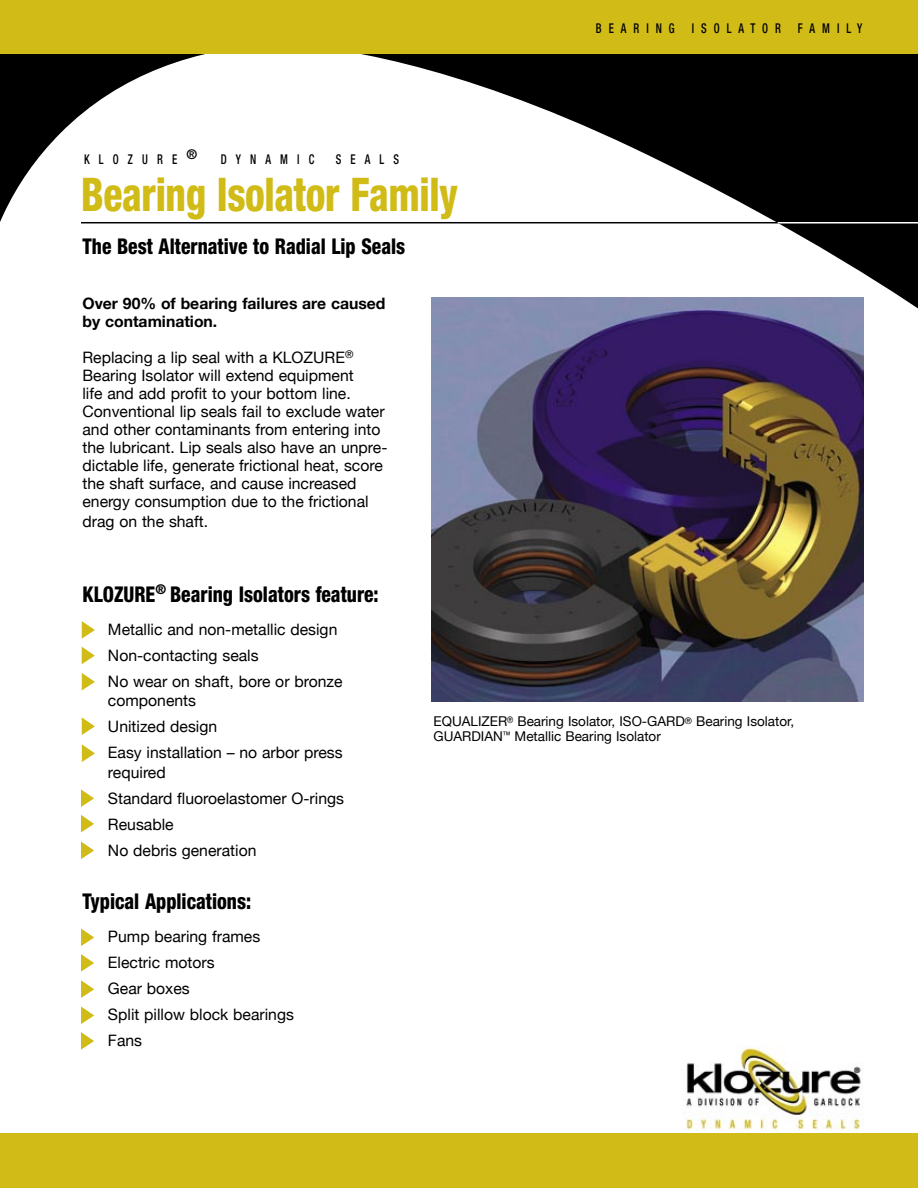
<style>
.page{position:relative;width:918px;height:1188px;background:#fff}
.page>*{position:absolute;margin:0;border:0;box-sizing:border-box;transform-origin:0 0}
.t1{font:800 condensed 46.5px "Helvetica Neue";letter-spacing:-.01em;color:#d0bb17;scale:.85 1}
.t2{font:800 condensed 21.75px "Helvetica Neue";color:#000;scale:.9 1}
.t3{font:15.75px/26px "Helvetica Neue";color:#000}
.t4{font:700 15.75px/18px "Helvetica Neue";color:#000}
.t5{font:13.5px/15px "Helvetica Neue";color:#000}
.t6{font:500 condensed 13.5px "Helvetica Neue";letter-spacing:.65em;color:#000;scale:.8 1}
.t7{font:500 condensed 13.5px "Helvetica Neue";letter-spacing:.85em;color:#000;scale:.8 1}
</style>
<div class="page">
<img style="left:683px;top:1045px;width:180px;height:86px">
<img style="left:431px;top:324px;width:433px;height:378px">
<svg style="left:0;top:54px;width:918px;height:270px"></svg>
<hr style="left:81px;top:222px;width:700px;height:1px;background:#000">
<hr style="left:778px;top:222px;width:140px;height:2px;background:#fff">
<div style="left:0;top:0;width:918px;height:54px;background:#d0bb17"></div>
<div style="left:0;top:1133px;width:918px;height:55px;background:#d0bb17"></div>
<svg style="left:82px;top:647px;width:13px;height:17px"></svg>
<svg style="left:82px;top:673px;width:13px;height:17px"></svg>
<svg style="left:82px;top:717px;width:13px;height:18px"></svg>
<svg style="left:82px;top:744px;width:13px;height:18px"></svg>
<svg style="left:81px;top:789px;width:13px;height:18px"></svg>
<svg style="left:82px;top:621px;width:13px;height:18px"></svg>
<svg style="left:81px;top:815px;width:13px;height:17px"></svg>
<svg style="left:81px;top:842px;width:13px;height:17px"></svg>
<svg style="left:81px;top:954px;width:13px;height:18px"></svg>
<svg style="left:81px;top:980px;width:13px;height:18px"></svg>
<svg style="left:81px;top:928px;width:13px;height:18px"></svg>
<svg style="left:81px;top:1032px;width:13px;height:18px"></svg>
<svg style="left:81px;top:1006px;width:13px;height:18px"></svg>
<p class="t7" style="left:84px;top:151px;width:143px">KLOZURE®</p>
<p class="t7" style="left:221px;top:151px;width:119px">DYNAMIC</p>
<p class="t6" style="left:336px;top:151px;width:81px">SEALS</p>
<h1 class="t1" style="left:81px;top:166px;width:445px">Bearing Isolator Family</h1>
<h2 class="t2" style="left:82px;top:232px;width:360px">The Best Alternative to Radial Lip Seals</h2>
<p class="t4" style="left:82px;top:294px;width:305px">Over 90% of bearing failures are caused by contamination.</p>
<p class="t3" style="left:82px;top:349px;width:307px;line-height:18px">Replacing a lip seal with a KLOZURE<sup>® </sup>Bearing Isolator will extend equipment<br>life and add profit to your bottom line.<br>Conventional lip seals fail to exclude water and other contaminants from entering into the lubricant. Lip seals also have an unpre&shy;dictable life, generate frictional heat, score the shaft surface, and cause increased energy consumption due to the frictional</p>
<p class="t3" style="left:82px;top:508px;width:127px">drag on the shaft.</p>
<p class="t6" style="left:596px;top:20px;width:100px">BEARING</p>
<p class="t6" style="left:692px;top:20px;width:113px">ISOLATOR</p>
<p class="t6" style="left:798px;top:20px;width:82px">FAMILY</p>
<h2 class="t2" style="left:82px;top:581px;width:330px">KLOZURE<sup>®</sup> Bearing Isolators feature:</h2>
<p class="t3" style="left:108px;top:616px;width:236px">Metallic and non-metallic design<br>Non-contacting seals<br>No wear on shaft, bore or bronze</p>
<p class="t3" style="left:108px;top:688px;width:236px">components<br>Unitized design<br>Easy installation – no arbor press</p>
<p class="t3" style="left:108px;top:759px;width:238px">required<br>Standard fluoroelastomer O-rings<br>Reusable<br>No debris generation</p>
<h2 class="t2" style="left:82px;top:888px;width:189px">Typical Applications:</h2>
<p class="t3" style="left:108px;top:923px;width:187px">Pump bearing frames<br>Electric motors<br>Gear boxes<br>Split pillow block bearings<br>Fans</p>
<p class="t5" style="left:434px;top:714px;width:362px">EQUALIZER<sup>®</sup> Bearing Isolator, ISO-GARD<sup>®</sup> Bearing Isolator,<br>GUARDIAN<sup>™</sup> Metallic Bearing Isolator</p>
</div>
